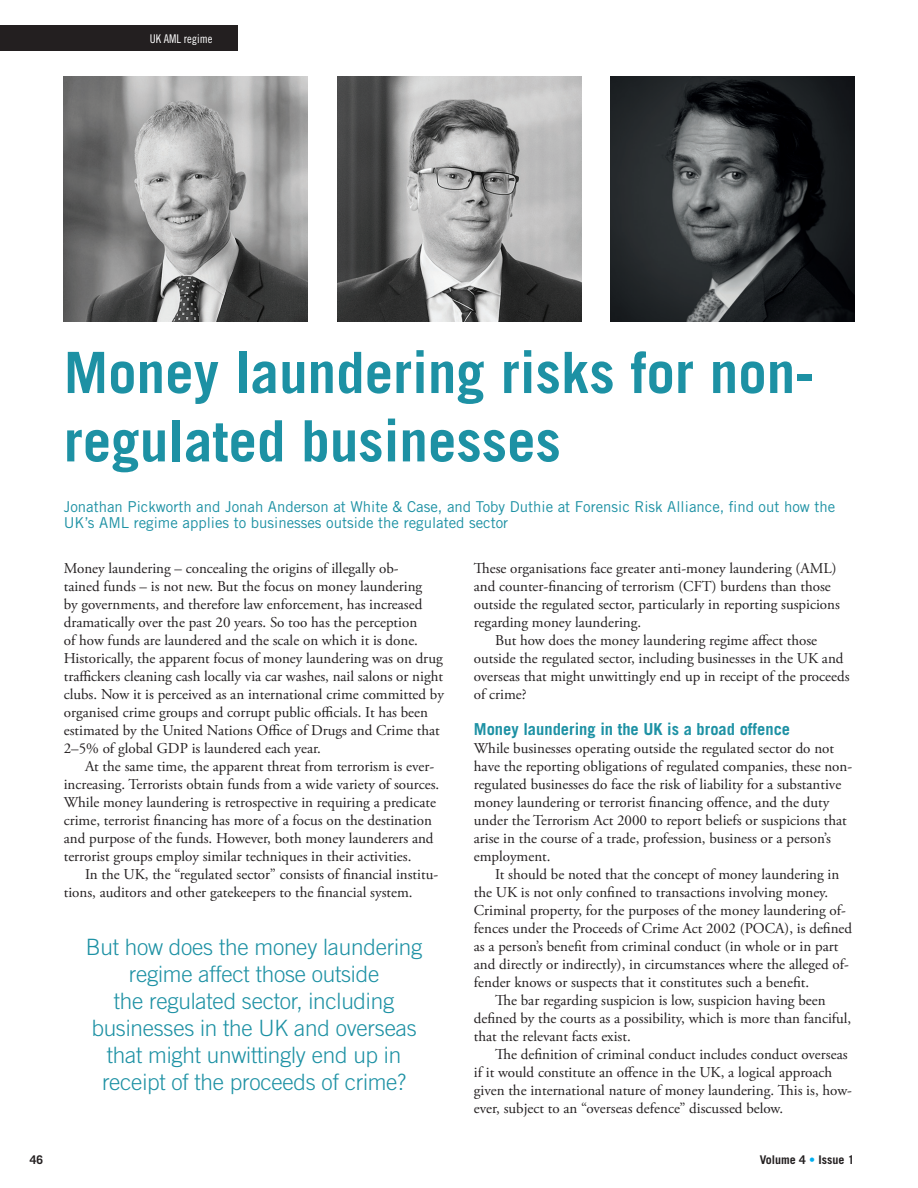
<style>
.page{position:relative;width:918px;height:1188px;background:#fff}
.page>*{position:absolute;margin:0;border:0;box-sizing:border-box;transform-origin:0 0}
.Features_title{font:700 57px/68.4px "Trade Gothic LT Std";color:#1d91a4}
.Pull_Quotes{font:300 22.5px/27px "Trade Gothic LT Std";letter-spacing:-.01em;color:#1d91a4;text-align:center}
.Subheading{font:700 16.5px "Trade Gothic LT Std";color:#1d91a4}
.Body_text_2{font:15px/18px "Adobe Garamond Pro";color:#231f20}
.First_para_1{font:15px/18px "Adobe Garamond Pro";color:#231f20}
.Standfirst{font:15px/16.5px "Trade Gothic LT Std";color:#1d91a4}
.t1{font:700 12px "Trade Gothic LT Std";color:#231f20}
.t2{font:12px "Trade Gothic LT Std Cn 18";color:#fff}
.s1{color:#00aeef}
</style>
<div class="page">
<div style="left:0;top:26px;width:238px;height:25px;background:#231f20"></div>
<img style="left:64px;top:77px;width:243px;height:244px">
<img style="left:337px;top:77px;width:244px;height:244px">
<img style="left:611px;top:77px;width:243px;height:244px">
<p class="t2" style="left:150px;top:31px;width:64px">UK AML regime</p>
<p class="Features_title" style="left:64px;top:338px;width:752px">Money laundering risks for non&shy;regulated businesses</p>
<p class="Standfirst" style="left:64px;top:498px;width:773px">Jonathan Pickworth and Jonah Anderson at White &amp; Case, and Toby Duthie at Forensic Risk Alliance, find out how the<br>UK’s AML regime applies to businesses outside the regulated sector</p>
<p class="First_para_1" style="left:64px;top:560px;width:382px">Money laundering – concealing the origins of illegally ob-<br>tained funds – is not new. But the focus on money laundering<br>by governments, and therefore law enforcement, has increased dramatically over the past 20 years. So too has the perception<br>of how funds are laundered and the scale on which it is done.<br>Historically, the apparent focus of money laundering was on drug traffickers cleaning cash locally via car washes, nail salons or night clubs. Now it is perceived as an international crime committed by organised crime groups and corrupt public officials. It has been estimated by the United Nations Office of Drugs and Crime that 2–5% of global GDP is laundered each year.</p>
<p class="Body_text_2" style="left:64px;top:758px;width:377px;text-indent:21px">At the same time, the apparent threat from terrorism is ever&shy;increasing. Terrorists obtain funds from a wide variety of sources.<br>While money laundering is retrospective in requiring a predicate crime, terrorist financing has more of a focus on the destination and purpose of the funds. However, both money launderers and terrorist groups employ similar techniques in their activities.</p>
<p class="Body_text_2" style="left:64px;top:866px;width:376px;text-indent:21px">In the UK, the “regulated sector” consists of financial institu&shy;tions, auditors and other gatekeepers to the financial system.</p>
<p class="Pull_Quotes" style="left:86px;top:933px;width:338px">But how does the money laundering regime affect those outside<br>the regulated sector, including businesses in the UK and overseas that might unwittingly end up in receipt of the proceeds of crime?</p>
<p class="Body_text_2" style="left:474px;top:560px;width:368px">These organisations face greater anti-money laundering (AML) and counter-financing of terrorism (CFT) burdens than those outside the regulated sector, particularly in reporting suspicions regarding money laundering.</p>
<p class="Body_text_2" style="left:474px;top:632px;width:377px;text-indent:21px">But how does the money laundering regime affect those outside the regulated sector, including businesses in the UK and overseas that might unwittingly end up in receipt of the proceeds of crime?</p>
<p class="Subheading" style="left:474px;top:719px;width:318px">Money laundering in the UK is a broad offence</p>
<p class="First_para_1" style="left:474px;top:740px;width:380px">While businesses operating outside the regulated sector do not have the reporting obligations of regulated companies, these non&shy;regulated businesses do face the risk of liability for a substantive money laundering or terrorist financing offence, and the duty under the Terrorism Act 2000 to report beliefs or suspicions that arise in the course of a trade, profession, business or a person’s employment.</p>
<p class="Body_text_2" style="left:474px;top:866px;width:380px;text-indent:21px">It should be noted that the concept of money laundering in the UK is not only confined to transactions involving money.<br>Criminal property, for the purposes of the money laundering of&shy;fences under the Proceeds of Crime Act 2002 (POCA), is defined as a person’s benefit from criminal conduct (in whole or in part and directly or indirectly), in circumstances where the alleged of&shy;fender knows or suspects that it constitutes such a benefit.</p>
<p class="Body_text_2" style="left:474px;top:992px;width:379px;text-indent:21px">The bar regarding suspicion is low, suspicion having been defined by the courts as a possibility, which is more than fanciful, that the relevant facts exist.</p>
<p class="Body_text_2" style="left:474px;top:1046px;width:380px;text-indent:21px">The definition of criminal conduct includes conduct overseas if it would constitute an offence in the UK, a logical approach given the international nature of money laundering. This is, how&shy;ever, subject to an “overseas defence” discussed below.</p>
<p class="t1" style="left:30px;top:1152px;width:15px">46</p>
<p class="t1" style="left:760px;top:1152px;width:96px">Volume 4 <span class="s1">•</span> Issue 1</p>
</div>
